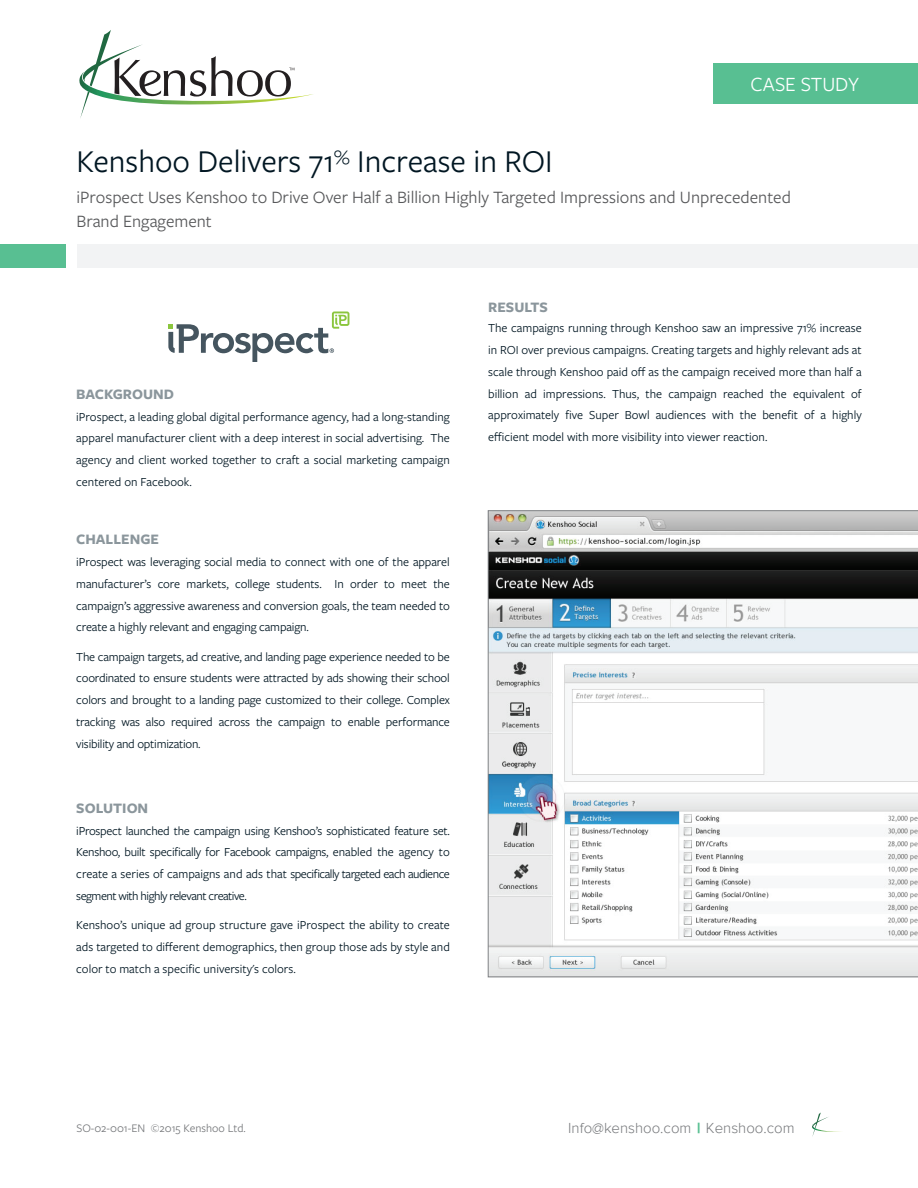
<style>
.page{position:relative;width:918px;height:1188px;background:#fff}
.page>*{position:absolute;margin:0;border:0;box-sizing:border-box;transform-origin:0 0}
.t1{font:33px "Freight Sans Pro";color:#011622}
.t2{font:21px "Freight Sans Pro";color:#fff}
.t3{font:18px/24px "Freight Sans Pro";color:#57585a}
.t4{font:700 15px "Freight Sans Pro";color:#8b969c}
.t5{font:300 15px "Proxima Nova";color:#76787b}
.t6{font:12.75px/21.8px "Freight Sans Pro";letter-spacing:-.01em;color:#011622;text-align:justify}
.t7{font:12px "Freight Sans Pro";color:#76787b}
.s1{font-weight:900;color:#58bf92}
</style>
<div class="page">
<svg style="left:168px;top:312px;width:181px;height:50px"></svg>
<svg style="left:488px;top:510px;width:430px;height:467px"></svg>
<svg style="left:79px;top:30px;width:234px;height:88px"></svg>
<svg style="left:812px;top:1112px;width:29px;height:24px"></svg>
<div style="left:713px;top:63px;width:205px;height:40px;background:#58bf92"></div>
<div style="left:0;top:244px;width:65px;height:24px;background:#58bf92"></div>
<div style="left:77px;top:244px;width:841px;height:24px;background:#f2f3f4"></div>
<h2 class="t2" style="left:751px;top:70px;width:110px">CASE STUDY</h2>
<h1 class="t1" style="left:77px;top:139px;width:478px">Kenshoo Delivers 71<sup>%</sup> Increase in ROI</h1>
<h3 class="t3" style="left:77px;top:185px;width:716px">iProspect Uses Kenshoo to Drive Over Half a Billion Highly Targeted Impressions and Unprecedented<br>Brand Engagement</h3>
<p class="t4" style="left:76px;top:384px;width:99px">BACKGROUND</p>
<p class="t6" style="left:76px;top:405px;width:375px">iProspect, a leading global digital performance agency, had a long-standing apparel manufacturer client with a deep interest in social advertising. The agency and client worked together to craft a social marketing campaign centered on Facebook.</p>
<p class="t4" style="left:76px;top:529px;width:84px">CHALLENGE</p>
<p class="t6" style="left:76px;top:551px;width:375px">iProspect was leveraging social media to connect with one of the apparel manufacturer’s core markets, college students. In order to meet the campaign’s aggressive awareness and conversion goals, the team needed to create a highly relevant and engaging campaign.</p>
<p class="t6" style="left:76px;top:645px;width:375px">The campaign targets, ad creative, and landing page experience needed to be coordinated to ensure students were attracted by ads showing their school colors and brought to a landing page customized to their college. Complex tracking was also required across the campaign to enable performance visibility and optimization.</p>
<p class="t4" style="left:76px;top:798px;width:74px">SOLUTION</p>
<p class="t6" style="left:76px;top:819px;width:375px">iProspect launched the campaign using Kenshoo’s sophisticated feature set.<br>Kenshoo, built specifically for Facebook campaigns, enabled the agency to create a series of campaigns and ads that specifically targeted each audience segment with highly relevant creative.</p>
<p class="t6" style="left:76px;top:914px;width:375px">Kenshoo’s unique ad group structure gave iProspect the ability to create ads targeted to different demographics, then group those ads by style and color to match a specific university's colors.</p>
<p class="t4" style="left:488px;top:296px;width:61px">RESULTS</p>
<p class="t6" style="left:488px;top:317px;width:375px">The campaigns running through Kenshoo saw an impressive 71% increase in ROI over previous campaigns. Creating targets and highly relevant ads at scale through Kenshoo paid off as the campaign received more than half a billion ad impressions. Thus, the campaign reached the equivalent of approximately five Super Bowl audiences with the benefit of a highly efficient model with more visibility into viewer reaction.</p>
<p class="t7" style="left:77px;top:1121px;width:171px">SO-02-001-EN ©2015 Kenshoo Ltd.</p>
<p class="t5" style="left:568px;top:1120px;width:228px">Info@kenshoo.com <span class="s1">|</span> Kenshoo.com</p>
</div>
